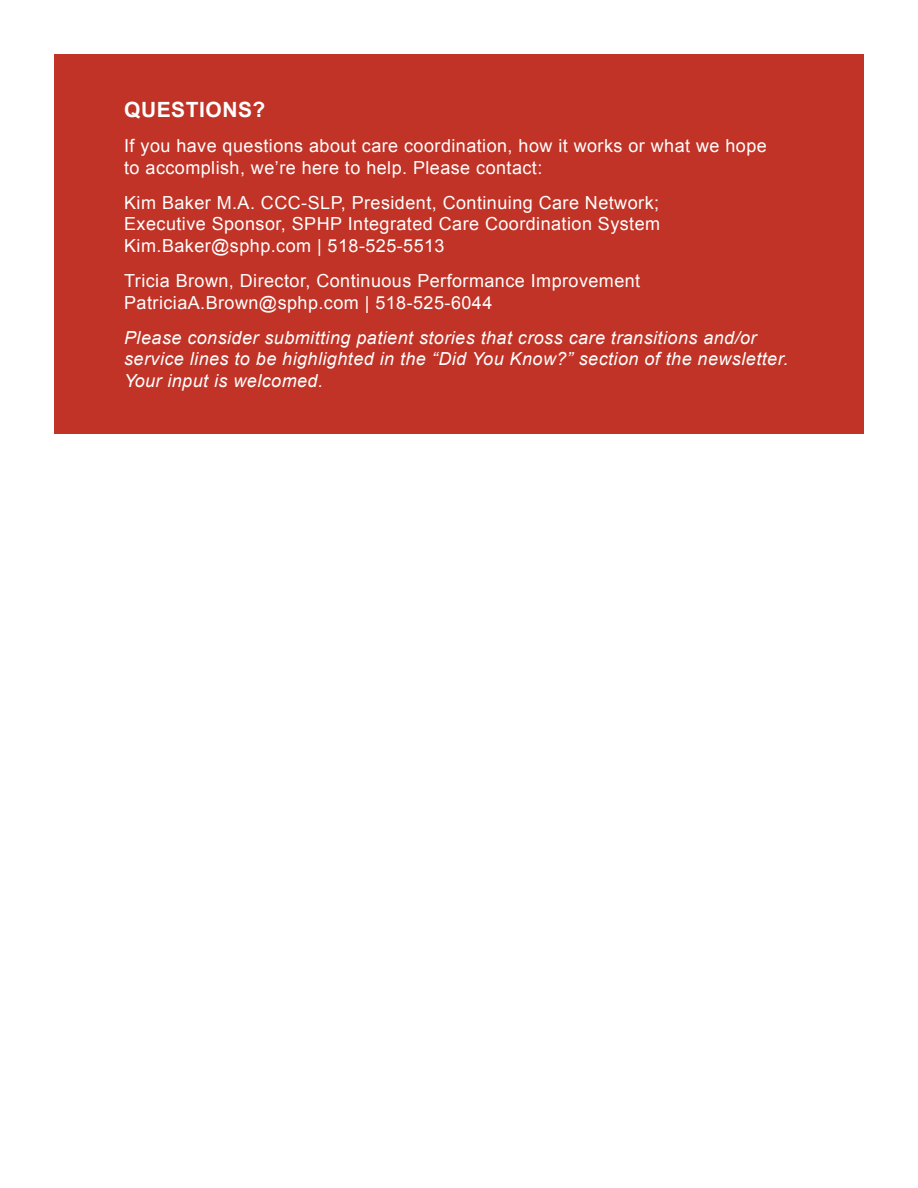
<style>
.page{position:relative;width:918px;height:1188px;background:#fff}
.page>*{position:absolute;margin:0;border:0;box-sizing:border-box;transform-origin:0 0}
.t1{font:700 21px "Arial";letter-spacing:.025em;color:#fff}
.t2{font:18px/21.6px "Arial";letter-spacing:.025em;color:#fff}
.t3{font:italic 18px/21.6px "Arial";letter-spacing:.025em;color:#fff}
</style>
<div class="page">
<div style="left:54px;top:55px;width:810px;height:379px;background:#c03326"></div>
<p class="t1" style="left:124px;top:96px;width:143px">QUESTIONS?</p>
<p class="t2" style="left:124px;top:135px;width:644px">If you have questions about care coordination, how it works or what we hope to accomplish, we’re here to help. Please contact:</p>
<p class="t2" style="left:124px;top:192px;width:537px;text-align:justify">Kim Baker M.A. CCC-SLP, President, Continuing Care Network; Executive Sponsor, SPHP Integrated Care Coordination System Kim.Baker@sphp.com | 518-525-5513</p>
<p class="t2" style="left:124px;top:270px;width:518px">Tricia Brown, Director, Continuous Performance Improvement<br>PatriciaA.Brown@sphp.com | 518-525-6044</p>
<p class="t3" style="left:124px;top:327px;width:666px">Please consider submitting patient stories that cross care transitions and/or service lines to be highlighted in the “Did You Know?” section of the newsletter.<br>Your input is welcomed.</p>
</div>
